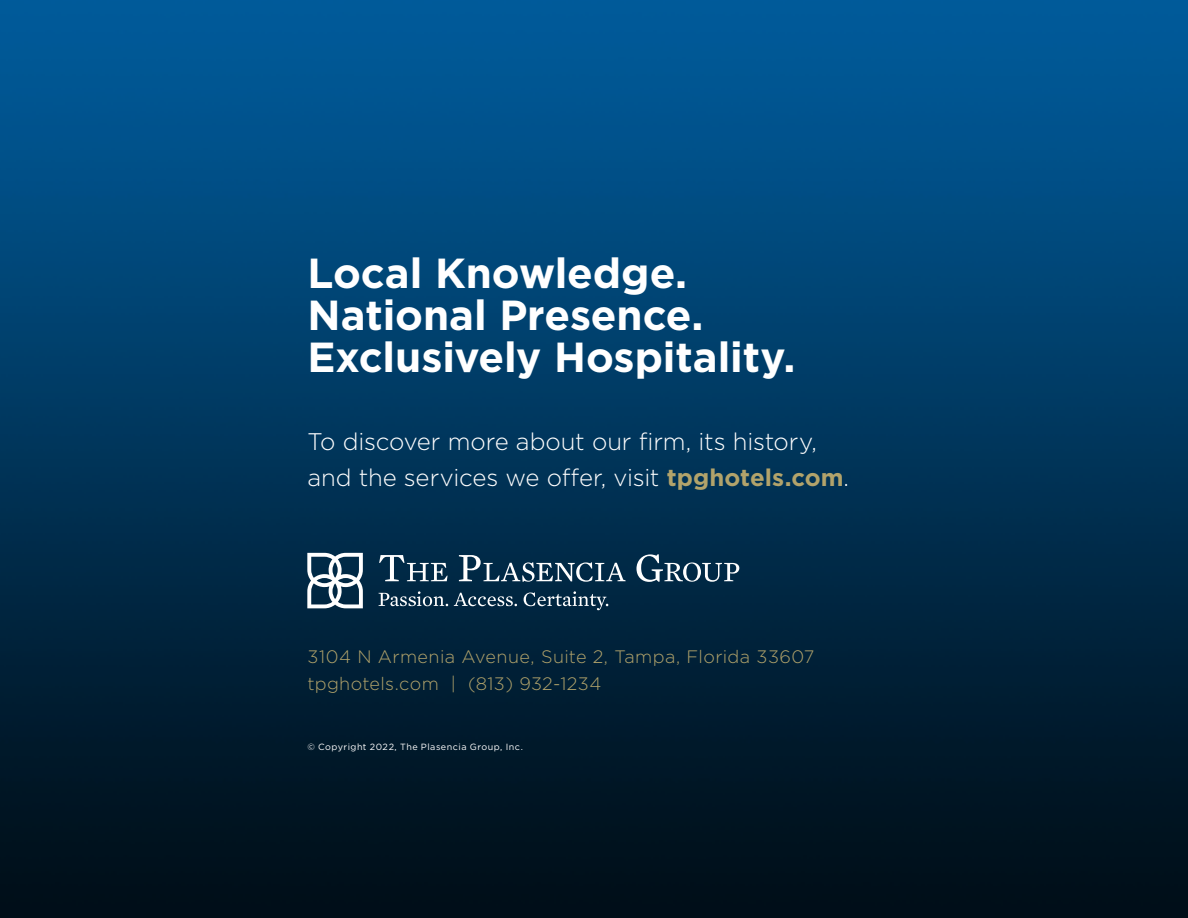
<style>
.page{position:relative;width:1188px;height:918px;background:#fff}
.page>*{position:absolute;margin:0;border:0;box-sizing:border-box;transform-origin:0 0}
.t1{font:700 42px/42px "Gotham";color:#fff}
.t2{font:300 24px/36px "Gotham";letter-spacing:-.01em;color:#fff}
.t3{font:300 18px/27px "Gotham";letter-spacing:.02em;color:#b2a36b}
.t4{font:9px "Gotham";letter-spacing:.055em;color:#fff}
.s1{font-weight:700;color:#b2a36b}
</style>
<div class="page">
<img style="left:0;top:0;width:1188px;height:918px">
<svg style="left:379px;top:555px;width:69px;height:26px"></svg>
<svg style="left:459px;top:555px;width:167px;height:27px;background:#37576e"></svg>
<svg style="left:636px;top:554px;width:103px;height:28px"></svg>
<svg style="left:307px;top:553px;width:56px;height:55px"></svg>
<svg style="left:379px;top:591px;width:69px;height:15px"></svg>
<svg style="left:454px;top:593px;width:63px;height:13px"></svg>
<svg style="left:524px;top:591px;width:84px;height:19px;background:#304f65"></svg>
<h1 class="t1" style="left:307px;top:252px;width:490px">Local Knowledge.<br>National Presence.<br>Exclusively Hospitality.</h1>
<p class="t2" style="left:307px;top:423px;width:543px">To discover more about our firm, its history, and the services we offer, visit <span class="s1">tpghotels.com</span>.</p>
<p class="t3" style="left:307px;top:642px;width:509px">3104 N Armenia Avenue, Suite 2, Tampa, Florida 33607 tpghotels.com | (813) 932-1234</p>
<p class="t4" style="left:307px;top:741px;width:217px">© Copyright 2022, The Plasencia Group, Inc.</p>
</div>
